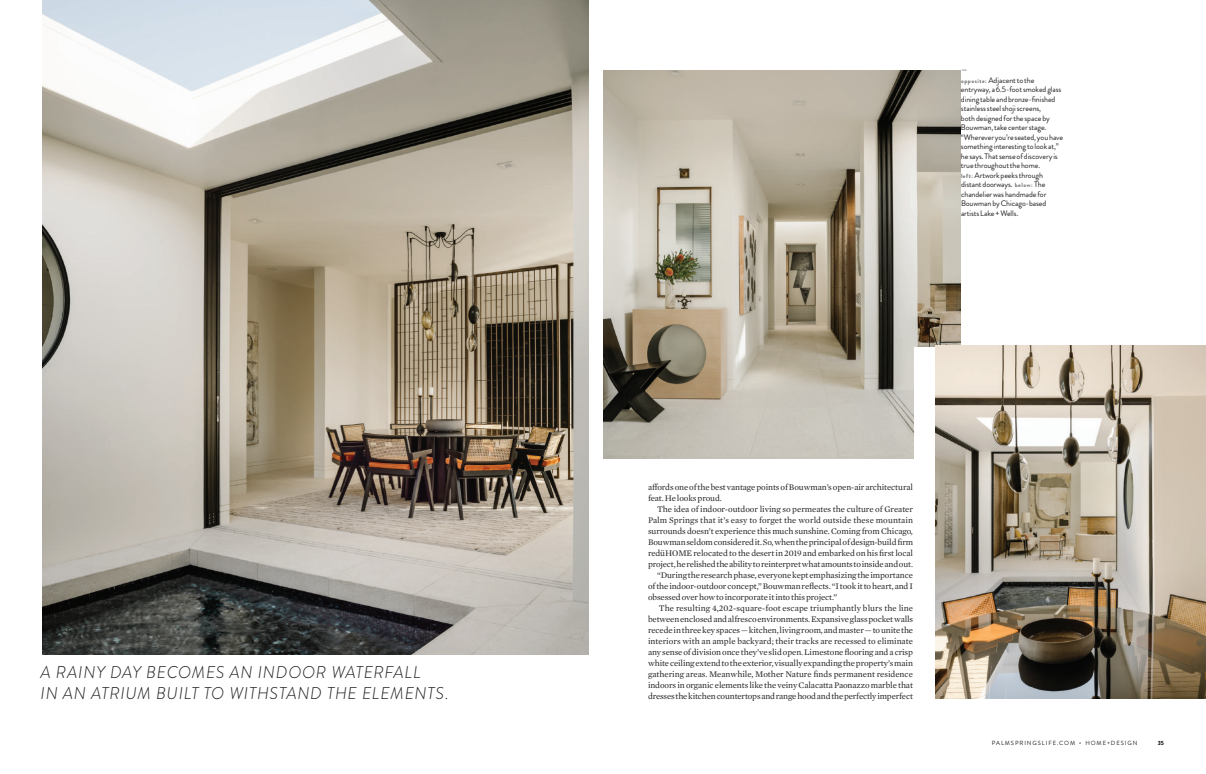
<style>
.page{position:relative;width:1206px;height:774px;background:#fff}
.page>*{position:absolute;margin:0;border:0;box-sizing:border-box;transform-origin:0 0}
.t1{font:italic 300 17px/21px "Brandon Grotesque";letter-spacing:.045em;color:#231f20}
.t2{font:8.8px/11px "Mercury Text G1";letter-spacing:-.01em;color:#231f20}
.t3{font:8.8px "Mercury Text G1";letter-spacing:.01em;color:#231f20}
.t4{font:8px/9.5px "Brandon Grotesque";letter-spacing:-.01em;color:#231f20}
.t5{font:6px "Brandon Grotesque";letter-spacing:.15em;color:#231f20}
.t6{font:900 6px "Brandon Grotesque";color:#231f20}
.s1{font-weight:700;font-size:6px;color:#6c6d70}
</style>
<div class="page">
<img style="left:42px;top:0;width:546px;height:655px">
<img style="left:604px;top:70px;width:357px;height:389px">
<div style="left:914px;top:347px;width:98px;height:146px;background:#fff"></div>
<img style="left:935px;top:346px;width:271px;height:353px">
<h1 class="t1" style="left:41px;top:662px;width:410px">A RAINY DAY BECOMES AN INDOOR WATERFALL<br>IN AN ATRIUM BUILT TO WITHSTAND THE ELEMENTS.</h1>
<p class="t4" style="left:961px;top:64px;width:75px;line-height:10.5px">—<br><span class="s1">opposite:</span> Adjacent to the</p>
<p class="t4" style="left:961px;top:85px;width:104px">entryway, a 6.5-foot smoked glass dining table and bronze-finished stainless steel shoji screens,<br>both designed for the space by<br>Bouwman, take center stage. “Wherever you’re seated, you have something interesting to look at,” he says. That sense of discovery is true throughout the home.<br><span class="s1">left:</span> Artwork peeks through distant doorways. <span class="s1">below:</span> The chandelier was handmade for<br>Bouwman by Chicago-based artists Lake + Wells.</p>
<p class="t2" style="left:648px;top:481px;width:267px">affords one of the best vantage points of Bouwman’s open-air architectural feat. He looks proud.</p>
<p class="t2" style="left:657px;top:503px;width:258px">The idea of indoor-outdoor living so permeates the culture of Greater</p>
<p class="t3" style="left:648px;top:514px;width:267px">Palm Springs that it’s easy to forget the world outside these mountain</p>
<p class="t2" style="left:648px;top:525px;width:267px">surrounds doesn’t experience this much sunshine. Coming from Chicago,</p>
<p class="t2" style="left:648px;top:536px;width:267px">Bouwman seldom considered it. So, when the principal of design-build firm</p>
<p class="t2" style="left:648px;top:547px;width:267px">redüHOME relocated to the desert in 2019 and embarked on his first local</p>
<p class="t2" style="left:648px;top:558px;width:267px">project, he relished the ability to reinterpret what amounts to inside and out.</p>
<p class="t2" style="left:657px;top:569px;width:258px">“During the research phase, everyone kept emphasizing the importance</p>
<p class="t2" style="left:648px;top:580px;width:267px">of the indoor-outdoor concept,” Bouwman reflects. “I took it to heart, and I</p>
<p class="t2" style="left:648px;top:591px;width:191px">obsessed over how to incorporate it into this project.”</p>
<p class="t3" style="left:659px;top:602px;width:256px">The resulting 4,202-square-foot escape triumphantly blurs the line</p>
<p class="t2" style="left:648px;top:613px;width:267px">between enclosed and alfresco environments. Expansive glass pocket walls</p>
<p class="t2" style="left:648px;top:624px;width:267px">recede in three key spaces — kitchen, living room, and master — to unite the</p>
<p class="t2" style="left:648px;top:635px;width:267px">interiors with an ample backyard; their tracks are recessed to eliminate</p>
<p class="t2" style="left:648px;top:646px;width:267px">any sense of division once they’ve slid open. Limestone flooring and a crisp</p>
<p class="t2" style="left:648px;top:657px;width:267px">white ceiling extend to the exterior, visually expanding the property’s main</p>
<p class="t2" style="left:648px;top:668px;width:266px">gathering areas. Meanwhile, Mother Nature finds permanent residence</p>
<p class="t2" style="left:648px;top:679px;width:267px">indoors in organic elements like the veiny Calacatta Paonazzo marble that</p>
<p class="t2" style="left:648px;top:690px;width:266px">dresses the kitchen countertops and range hood and the perfectly imperfect</p>
<p class="t5" style="left:992px;top:739px;width:147px">PALMSPRINGSLIFE.COM • HOME+DESIGN</p>
<p class="t6" style="left:1158px;top:739px;width:8px">35</p>
</div>
